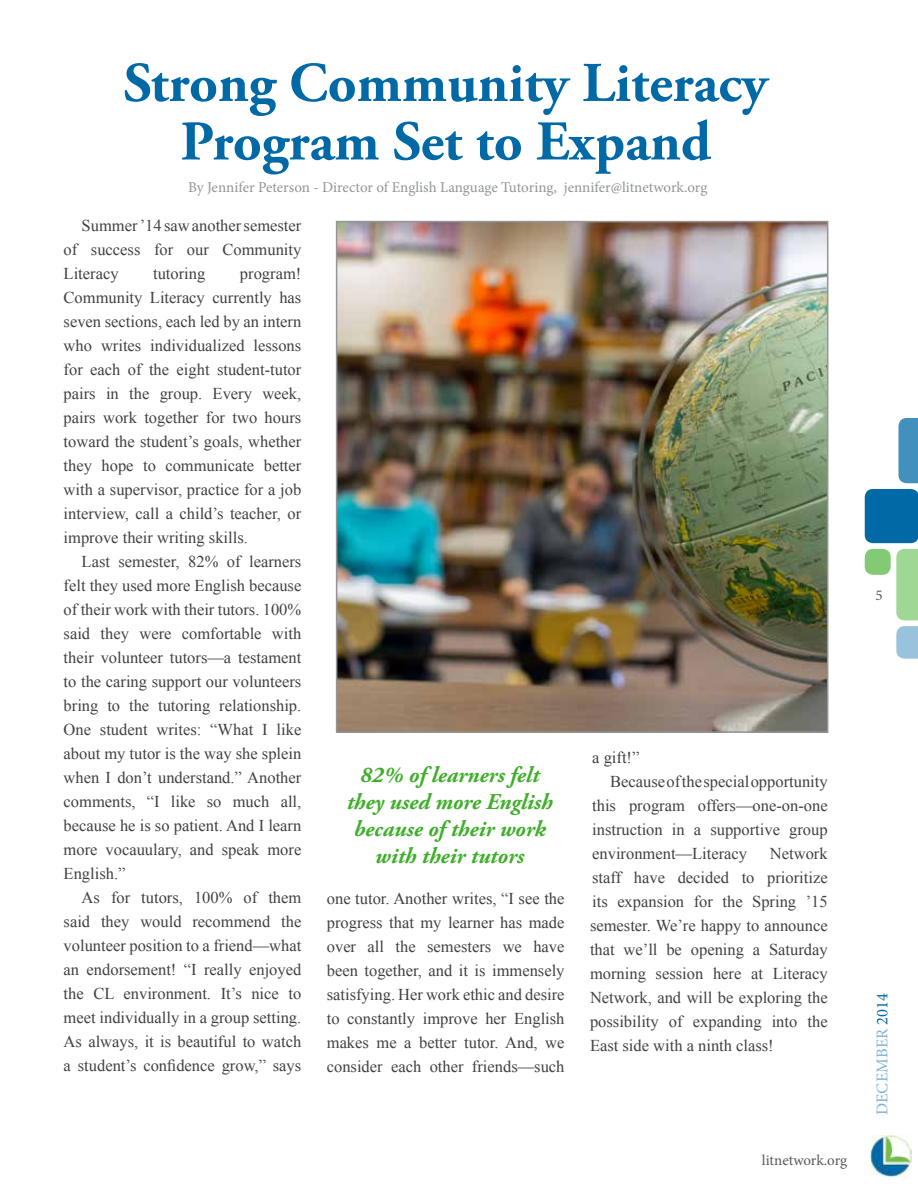
<style>
.page{position:relative;width:918px;height:1188px;background:#fff}
.page>*{position:absolute;margin:0;border:0;box-sizing:border-box;transform-origin:0 0}
.t1{font:700 56.1px/58.5px "Adobe Garamond Pro";color:#0069a6;text-align:center}
.t2{font:italic 700 22.5px/27px "Adobe Garamond Pro";color:#3fae2a;text-align:center}
.t3{font:16.5px/24px "Times New Roman";color:#414042;text-align:justify}
.t4{font:16.5px "Minion Pro";letter-spacing:.01em;color:#80b4d3}
.t5{font:15px "Minion Pro";letter-spacing:-.005em;color:#939598}
.t6{font:15px "Minion Pro";letter-spacing:-.005em;color:#58595b}
.s1{color:#0069a6}
</style>
<div class="page">
<img style="left:871px;top:1136px;width:41px;height:40px">
<svg style="left:898px;top:418px;width:20px;height:65px"></svg>
<div style="left:865px;top:489px;width:53px;height:54px;background:#0069a6"></div>
<div style="left:896px;top:549px;width:22px;height:71px;background:#9fd794"></div>
<svg style="left:896px;top:626px;width:22px;height:33px"></svg>
<div style="left:865px;top:549px;width:26px;height:26px;background:#82cb74;border-radius:8px"></div>
<img style="left:339px;top:224px;width:486px;height:506px">
<div style="left:336px;top:221px;width:492px;height:512px;border:2px solid #939598"></div>
<h1 class="t1" style="left:123px;top:55px;width:646px">Strong Community Literacy<br>Program Set to Expand</h1>
<p class="t5" style="left:188px;top:177px;width:521px">By Jennifer Peterson - Director of English Language Tutoring, jennifer@litnetwork.org</p>
<p class="t3" style="left:64px;top:213px;width:239px;text-indent:18px">Summer ’14 saw another semester of success for our Community Literacy</p>
<p class="t3" style="left:153px;top:261px;width:54px">tutoring</p>
<p class="t3" style="left:64px;top:261px;width:239px;text-indent:176px">program!<br>Community Literacy currently has seven sections, each led by an intern who writes individualized lessons for each of the eight student-tutor pairs in the group. Every week, pairs work together for two hours toward the student’s goals, whether they hope to communicate better with a supervisor, practice for a job interview, call a child’s teacher, or improve their writing skills.</p>
<p class="t3" style="left:64px;top:549px;width:239px;text-indent:18px">Last semester, 82% of learners felt they used more English because of their work with their tutors. 100% said they were comfortable with their volunteer tutors—a testament to the caring support our volunteers bring to the tutoring relationship.<br>One student writes: “What I like about my tutor is the way she splein when I don’t understand.” Another comments, “I like so much all, because he is so patient. And I learn more vocauulary, and speak more English.”</p>
<p class="t3" style="left:64px;top:885px;width:239px;text-indent:18px">As for tutors, 100% of them said they would recommend the volunteer position to a friend—what an endorsement! “I really enjoyed the CL environment. It’s nice to meet individually in a group setting.<br>As always, it is beautiful to watch a student’s confidence grow,” says</p>
<p class="t3" style="left:327px;top:886px;width:239px">one tutor. Another writes, “I see the progress that my learner has made over all the semesters we have been together, and it is immensely satisfying. Her work ethic and desire to constantly improve her English makes me a better tutor. And, we consider each other friends—such</p>
<h2 class="t2" style="left:347px;top:762px;width:207px">82% of learners felt they used more English because of their work with their tutors</h2>
<p class="t3" style="left:592px;top:745px;width:49px">a gift!”</p>
<p class="t3" style="left:610px;top:769px;width:219px">Because of the special opportunity</p>
<p class="t3" style="left:592px;top:793px;width:237px">this program offers—one-on-one</p>
<p class="t3" style="left:592px;top:817px;width:237px">instruction in a supportive group</p>
<p class="t3" style="left:592px;top:841px;width:156px">environment—Literacy</p>
<p class="t3" style="left:590px;top:841px;width:239px;text-indent:180px">Network staff have decided to prioritize its expansion for the Spring ’15 semester. We’re happy to announce that we’ll be opening a Saturday morning session here at Literacy Network, and will be exploring the possibility of expanding into the East side with a ninth class!</p>
<p class="t6" style="left:762px;top:1150px;width:87px">litnetwork.org</p>
<p class="t6" style="left:876px;top:585px;width:9px">5</p>
<p class="t4" style="left:871px;top:1115px;width:124px;rotate:-90deg">DECEMBER <span class="s1">2014</span></p>
</div>
